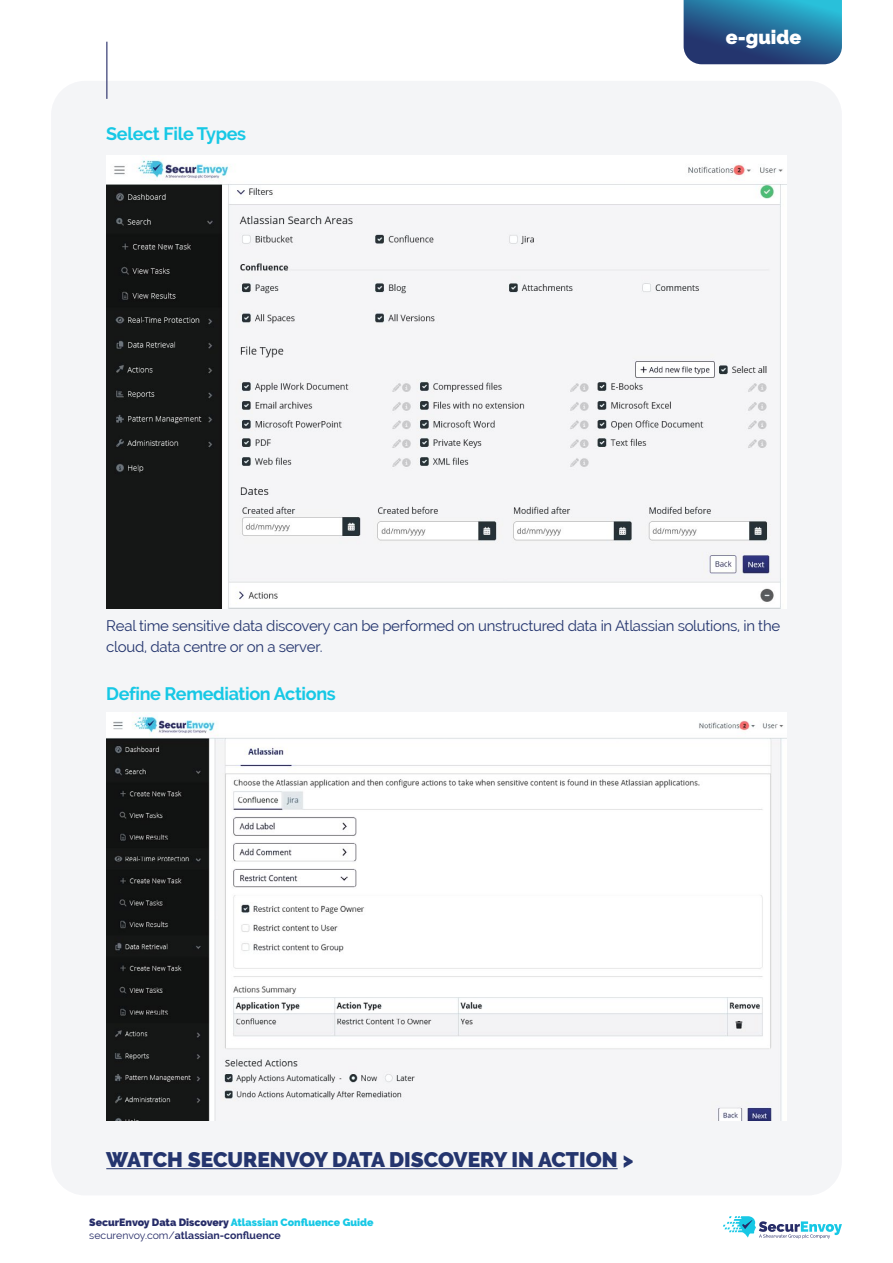
<style>
.page{position:relative;width:893px;height:1263px;background:#fff}
.page>*{position:absolute;margin:0;border:0;box-sizing:border-box;transform-origin:0 0}
.t1{font:900 21px "Raleway";color:#24356e}
.t2{font:900 19.5px "Raleway";color:#fff}
.t3{font:700 18px "Raleway";letter-spacing:-.02em;color:#17c8e5}
.t4{font:15px/21.6px "Raleway";letter-spacing:-.02em;color:#24356e}
.t5{font:900 10.5px/12.6px "Raleway";color:#17c8e5}
.s1{color:#262c68}
.s2{font-weight:400;color:#262c68}
.s3{font-weight:700;color:#262c68}
</style>
<div class="page">
<div style="left:51px;top:81px;width:791px;height:1114px;background:#f4f5f7;border-radius:34px"></div>
<hr style="left:106px;top:42px;width:1px;height:57px;background:#262c68">
<svg style="left:684px;top:0;width:158px;height:64px;background:#286a97"></svg>
<svg style="left:723px;top:1216px;width:119px;height:22px"></svg>
<img style="left:106px;top:155px;width:681px;height:454px">
<img style="left:106px;top:712px;width:681px;height:408px">
<hr style="left:106px;top:1168px;width:512px;height:1px;background:#24356e">
<p class="t3" style="left:106px;top:124px;width:141px">Select File Types</p>
<h2 class="t2" style="left:726px;top:25px;width:77px">e-guide</h2>
<p class="t4" style="left:106px;top:614px;width:675px">Real time sensitive data discovery can be performed on unstructured data in Atlassian solutions, in the cloud, data centre or on a server.</p>
<p class="t3" style="left:106px;top:684px;width:231px">Define Remediation Actions</p>
<h1 class="t1" style="left:106px;top:1147px;width:528px">WATCH SECURENVOY DATA DISCOVERY IN ACTION &gt;</h1>
<p class="t5" style="left:89px;top:1216px;width:286px"><span class="s1">SecurEnvoy Data Discovery</span> Atlassian Confluence Guide <span class="s2">securenvoy.com/</span><span class="s3">atlassian-confluence</span></p>
</div>
